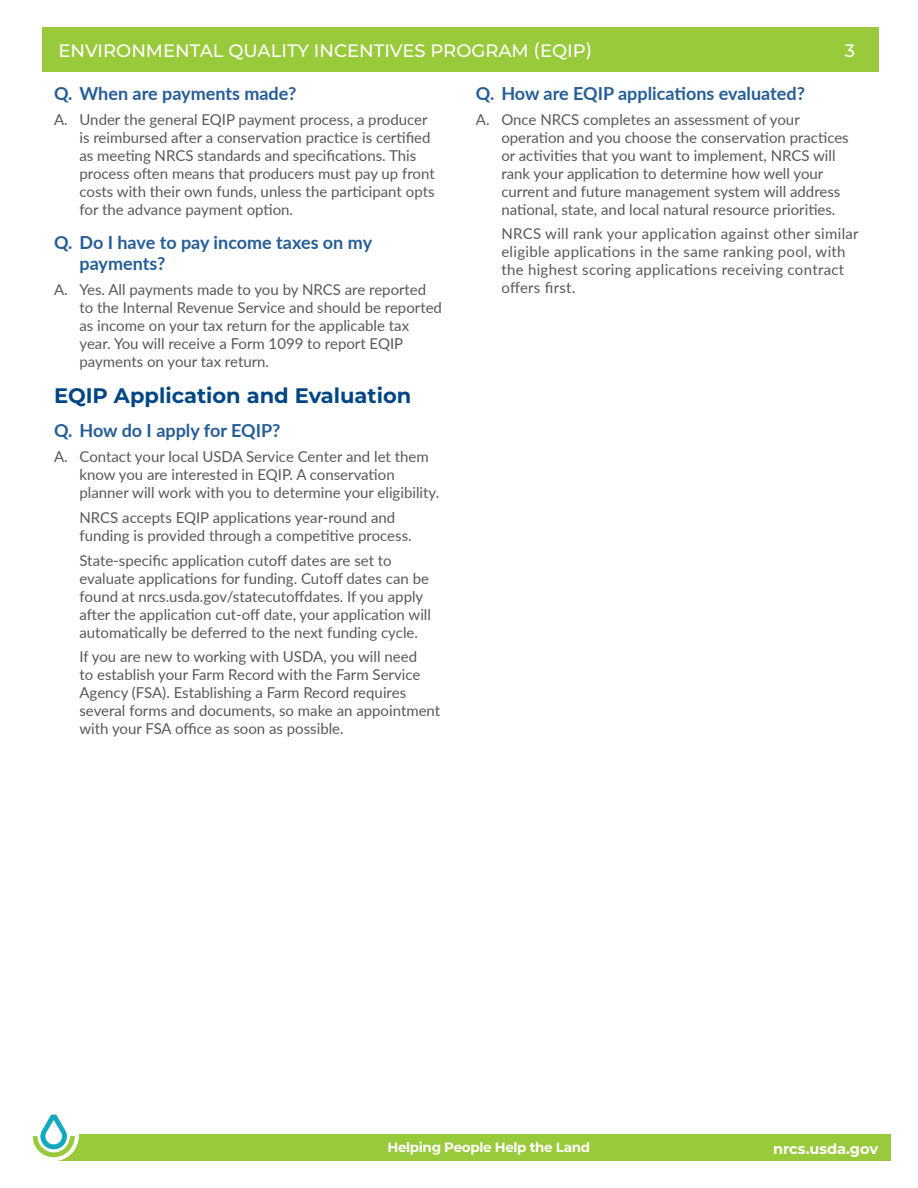
<style>
.page{position:relative;width:918px;height:1188px;background:#fff}
.page>*{position:absolute;margin:0;border:0;box-sizing:border-box;transform-origin:0 0}
.Body_Subhead{font:700 21px "Montserrat";color:#004684}
.Question_Bullet{font:700 18px/21px "Lato";color:#255d97}
.t1{font:500 18px "Montserrat";color:#fff}
.Answer_Bullet{font:15px/18px "Lato";color:#57585a}
.Answer_Bullet-2{font:15px/18px "Lato";letter-spacing:.02em;color:#57585a}
.t2{font:700 14.55px "Montserrat";color:#fff}
.t3{font:700 13.5px "Montserrat";letter-spacing:-.025em;color:#fff}
</style>
<div class="page">
<div style="left:42px;top:27px;width:837px;height:44px;background:#99ca3b"></div>
<div style="left:54px;top:1134px;width:837px;height:27px;background:#99ca3b"></div>
<svg style="left:32px;top:1114px;width:47px;height:47px"></svg>
<p class="t1" style="left:58px;top:38px;width:535px">ENVIRONMENTAL QUALITY INCENTIVES PROGRAM (EQIP)</p>
<p class="t1" style="left:845px;top:38px;width:12px">3</p>
<p class="Question_Bullet" style="left:54px;top:82px;width:244px">Q. When are payments made?</p>
<p class="Answer_Bullet" style="left:80px;top:109px;width:357px;text-indent:-26px">A. Under the general EQIP payment process, a producer is reimbursed after a conservation practice is certified as meeting NRCS standards and specifications. This process often means that producers must pay up front costs with their own funds, unless the participant opts for the advance payment option.</p>
<p class="Question_Bullet" style="left:80px;top:231px;width:294px;text-indent:-26px">Q. Do I have to pay income taxes on my payments?</p>
<p class="Answer_Bullet" style="left:80px;top:280px;width:364px;text-indent:-26px">A. Yes. All payments made to you by NRCS are reported to the Internal Revenue Service and should be reported as income on your tax return for the applicable tax year. You will receive a Form 1099 to report EQIP payments on your tax return.</p>
<h2 class="Body_Subhead" style="left:54px;top:380px;width:359px">EQIP Application and Evaluation</h2>
<p class="Question_Bullet" style="left:54px;top:419px;width:228px">Q. How do I apply for EQIP?</p>
<p class="Answer_Bullet" style="left:80px;top:447px;width:361px;text-indent:-26px">A. Contact your local USDA Service Center and let them know you are interested in EQIP. A conservation planner will work with you to determine your eligibility.</p>
<p class="Answer_Bullet" style="left:80px;top:508px;width:334px">NRCS accepts EQIP applications year-round and funding is provided through a competitive process.</p>
<p class="Answer_Bullet" style="left:80px;top:550px;width:353px">State-specific application cutoff dates are set to evaluate applications for funding. Cutoff dates can be found at nrcs.usda.gov/statecutoffdates. If you apply after the application cut-off date, your application will automatically be deferred to the next funding cycle.</p>
<p class="Answer_Bullet" style="left:80px;top:647px;width:362px">If you are new to working with USDA, you will need<br>to establish your Farm Record with the Farm Service Agency (FSA). Establishing a Farm Record requires several forms and documents, so make an appointment with your FSA office as soon as possible.</p>
<p class="Question_Bullet" style="left:476px;top:82px;width:331px">Q. How are EQIP applications evaluated?</p>
<p class="Answer_Bullet" style="left:501px;top:109px;width:349px;text-indent:-26px">A. Once NRCS completes an assessment of your operation and you choose the conservation practices or activities that you want to implement, NRCS will rank your application to determine how well your current and future management system will address national, state, and local natural resource priorities.</p>
<p class="Answer_Bullet-2" style="left:501px;top:224px;width:359px">NRCS will rank your application against other similar eligible applications in the same ranking pool, with the highest scoring applications receiving contract offers first.</p>
<p class="t3" style="left:387px;top:1137px;width:204px">Helping People Help the Land</p>
<p class="t2" style="left:773px;top:1138px;width:107px">nrcs.usda.gov</p>
</div>
